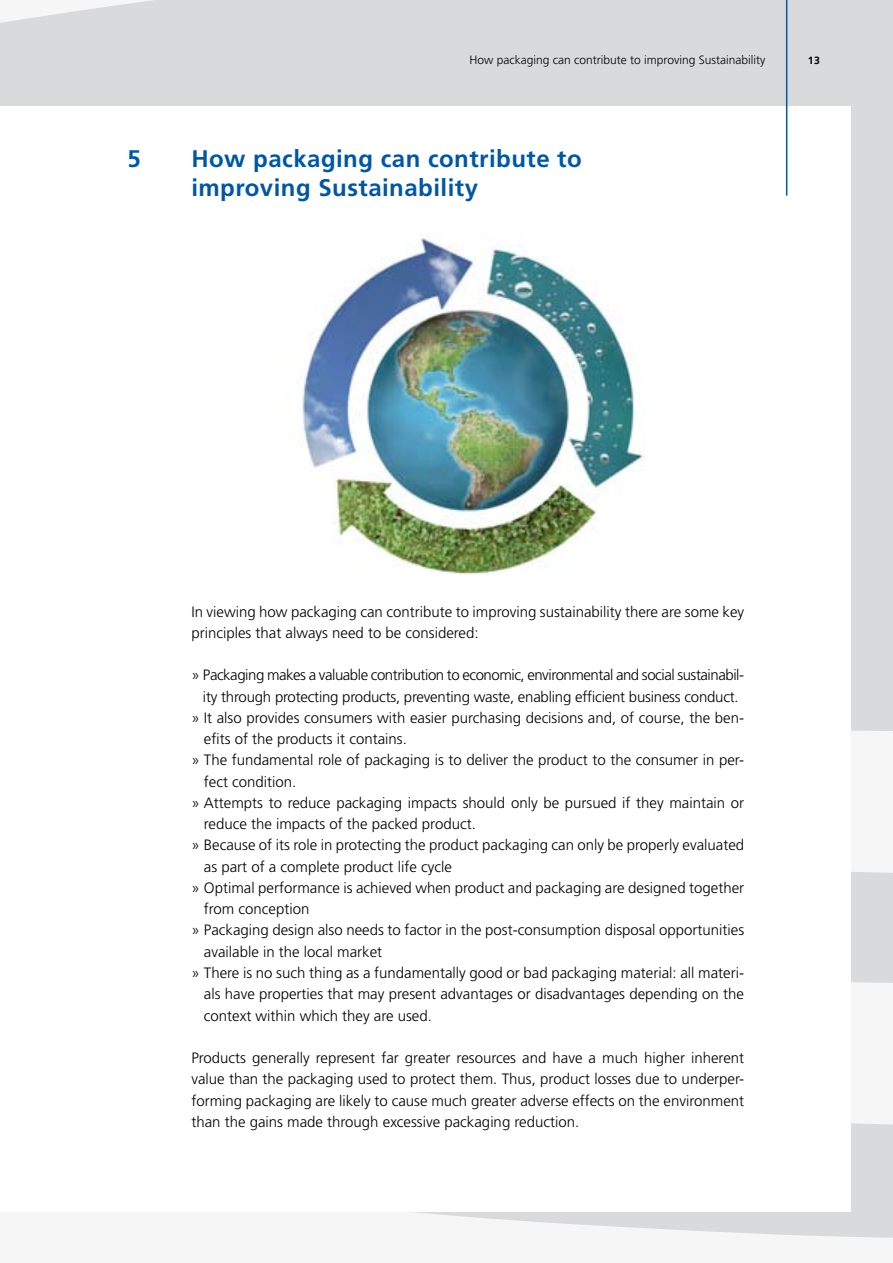
<style>
.page{position:relative;width:893px;height:1263px;background:#fff}
.page>*{position:absolute;margin:0;border:0;box-sizing:border-box;transform-origin:0 0}
.t1{font:700 24px/28.8px "Frutiger";letter-spacing:.02em;color:#0057a3}
.t2{font:300 15px/21.3px "Frutiger";color:#000}
.t3{font:300 15px "Frutiger";letter-spacing:-.03em;color:#000}
.t4{font:300 12px "Frutiger";color:#000}
.t5{font:700 10.5px "Frutiger";color:#000}
</style>
<div class="page">
<div style="left:0;top:0;width:893px;height:526px;background:#d9dadb"></div>
<div style="left:851px;top:526px;width:42px;height:206px;background:#d9dadb"></div>
<svg style="left:411px;top:871px;width:482px;height:367px;fill:#d9dadb"></svg>
<div style="left:0;top:106px;width:850px;height:1106px;background:#fff"></div>
<hr style="left:786px;top:0;width:1px;height:196px;background:#0057a3">
<img style="left:300px;top:235px;width:345px;height:339px">
<p class="t4" style="left:470px;top:53px;width:297px">How packaging can contribute to improving Sustainability</p>
<p class="t5" style="left:808px;top:54px;width:13px">13</p>
<h1 class="t1" style="left:128px;top:144px;width:15px">5</h1>
<h1 class="t1" style="left:191px;top:144px;width:392px">How packaging can contribute to improving Sustainability</h1>
<p class="t2" style="left:191px;top:601px;width:554px">In viewing how packaging can contribute to improving sustainability there are some key principles that always need to be considered:</p>
<p class="t3" style="left:191px;top:667px;width:554px">» Packaging makes a valuable contribution to economic, environmental and social sustainabil-</p>
<p class="t2" style="left:203px;top:686px;width:537px">ity through protecting products, preventing waste, enabling efficient business conduct.</p>
<p class="t2" style="left:191px;top:707px;width:554px">» It also provides consumers with easier purchasing decisions and, of course, the ben-</p>
<p class="t2" style="left:204px;top:728px;width:205px">efits of the products it contains.</p>
<p class="t2" style="left:191px;top:750px;width:554px">» The fundamental role of packaging is to deliver the product to the consumer in per-</p>
<p class="t2" style="left:204px;top:771px;width:94px">fect condition.</p>
<p class="t2" style="left:191px;top:792px;width:554px">» Attempts to reduce packaging impacts should only be pursued if they maintain or</p>
<p class="t2" style="left:204px;top:813px;width:273px">reduce the impacts of the packed product.</p>
<p class="t2" style="left:191px;top:835px;width:554px">» Because of its role in protecting the product packaging can only be properly evaluated</p>
<p class="t2" style="left:204px;top:856px;width:250px">as part of a complete product life cycle</p>
<p class="t2" style="left:191px;top:877px;width:554px">» Optimal performance is achieved when product and packaging are designed together</p>
<p class="t2" style="left:204px;top:899px;width:107px">from conception</p>
<p class="t2" style="left:191px;top:920px;width:554px">» Packaging design also needs to factor in the post-consumption disposal opportunities</p>
<p class="t2" style="left:204px;top:941px;width:180px">available in the local market</p>
<p class="t2" style="left:191px;top:962px;width:554px">» There is no such thing as a fundamentally good or bad packaging material: all materi-</p>
<p class="t2" style="left:204px;top:984px;width:542px">als have properties that may present advantages or disadvantages depending on the</p>
<p class="t2" style="left:204px;top:1005px;width:230px">context within which they are used.</p>
<p class="t2" style="left:191px;top:1047px;width:554px;text-align:justify">Products generally represent far greater resources and have a much higher inherent value than the packaging used to protect them. Thus, product losses due to underper&shy;forming packaging are likely to cause much greater adverse effects on the environment than the gains made through excessive packaging reduction.</p>
</div>
